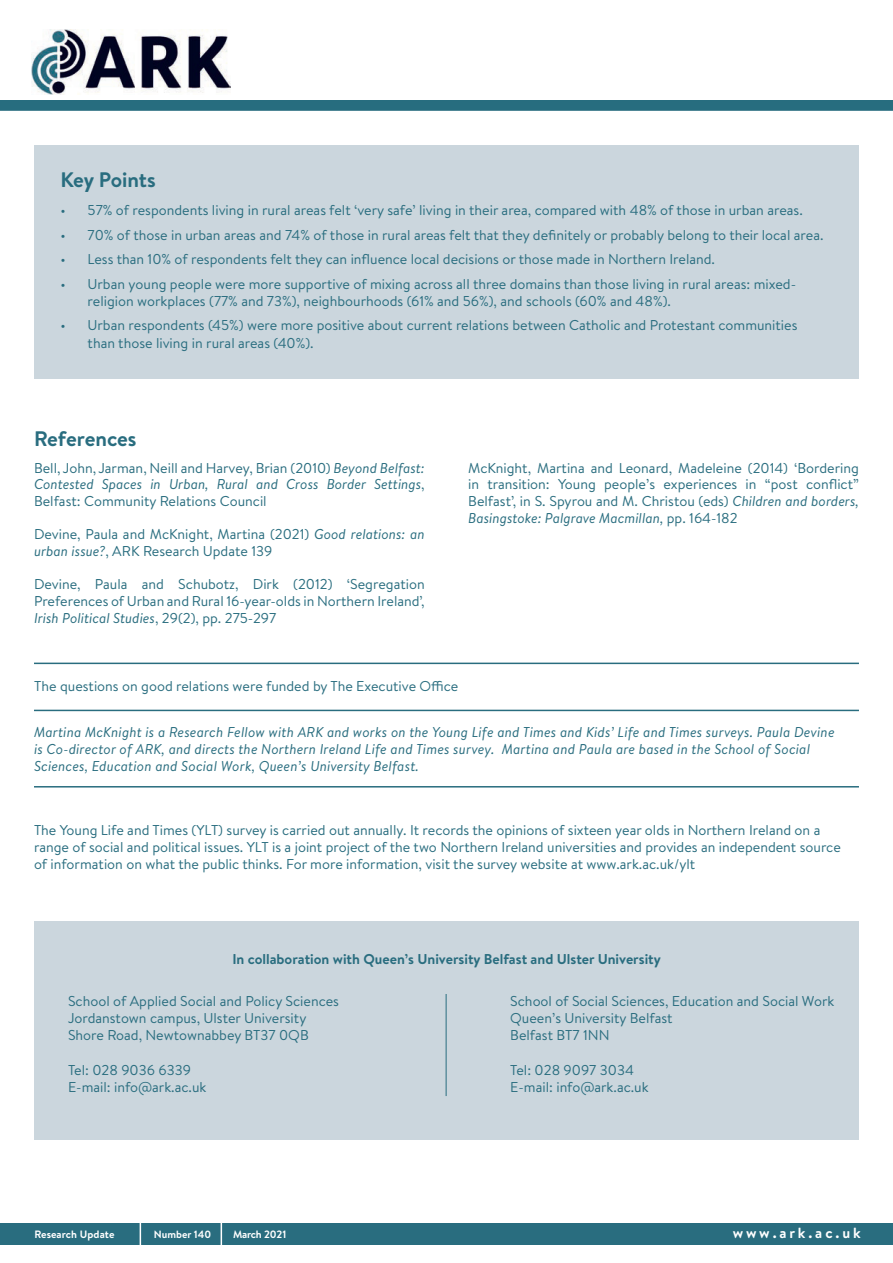
<style>
.page{position:relative;width:893px;height:1263px;background:#fff}
.page>*{position:absolute;margin:0;border:0;box-sizing:border-box;transform-origin:0 0}
.t1{font:700 21px "Brandon Text";color:#296d7f}
.t2{font:700 14.7px "Brandon Text";letter-spacing:.19em;color:#fff}
.t3{font:14.25px/17.1px "Brandon Text";color:#296d7f}
.t4{font:italic 14.25px/17.1px "Brandon Text";letter-spacing:.01em;color:#296d7f}
.t5{font:700 14.25px "Brandon Text";color:#296d7f}
.t6{font:700 10.65px "Brandon Text";color:#fff}
.t7{font:700 10.65px "Brandon Text";letter-spacing:-.02em;color:#fff}
.t8{font:700 10.5px "Brandon Text";color:#fff}
.s1{font-style:italic}
</style>
<div class="page">
<img style="left:32px;top:29px;width:199px;height:65px">
<div style="left:0;top:100px;width:893px;height:11px;background:#276d7f"></div>
<div style="left:34px;top:145px;width:825px;height:233px;background:#cbd6dd"></div>
<hr style="left:34px;top:710px;width:825px;height:1px;background:#296d7f">
<hr style="left:34px;top:786px;width:825px;height:1px;background:#296d7f">
<hr style="left:34px;top:663px;width:825px;height:1px;background:#296d7f">
<div style="left:0;top:1224px;width:893px;height:21px;background:#296d7f"></div>
<hr style="left:221px;top:1222px;width:1px;height:31px;background:#fff">
<hr style="left:140px;top:1222px;width:1px;height:31px;background:#fff">
<div style="left:34px;top:921px;width:825px;height:218px;background:#cbd6dd"></div>
<hr style="left:446px;top:994px;width:1px;height:102px;background:#296d7f">
<h1 class="t1" style="left:61px;top:165px;width:97px">Key Points</h1>
<p class="t3" style="left:61px;top:201px;width:744px">• 57% of respondents living in rural areas felt ‘very safe’ living in their area, compared with 48% of those in urban areas.</p>
<p class="t3" style="left:61px;top:226px;width:764px">• 70% of those in urban areas and 74% of those in rural areas felt that they definitely or probably belong to their local area.</p>
<p class="t3" style="left:61px;top:250px;width:656px">• Less than 10% of respondents felt they can influence local decisions or those made in Northern Ireland.</p>
<p class="t3" style="left:88px;top:275px;width:710px;text-indent:-27px">• Urban young people were more supportive of mixing across all three domains than those living in rural areas: mixed&shy;religion workplaces (77% and 73%), neighbourhoods (61% and 56%), and schools (60% and 48%).</p>
<p class="t3" style="left:88px;top:316px;width:711px;text-indent:-27px">• Urban respondents (45%) were more positive about current relations between Catholic and Protestant communities than those living in rural areas (40%).</p>
<h1 class="t1" style="left:34px;top:424px;width:104px">References</h1>
<p class="t3" style="left:34px;top:459px;width:392px;line-height:16.6px;text-align:justify">Bell, John, Jarman, Neill and Harvey, Brian (2010) <span class="s1">Beyond Belfast:<br>Contested Spaces in Urban, Rural and Cross Border Settings</span>, Belfast: Community Relations Council</p>
<p class="t3" style="left:34px;top:525px;width:392px;line-height:16.6px">Devine, Paula and McKnight, Martina (2021) <span class="s1">Good relations: an urban issue?</span>, ARK Research Update 139</p>
<p class="t3" style="left:34px;top:575px;width:392px;line-height:16.6px;text-align:justify">Devine, Paula and Schubotz, Dirk (2012) ‘Segregation Preferences of Urban and Rural 16-year-olds in Northern Ireland’, <span class="s1">Irish Political Studies</span>, 29(2), pp. 275-297</p>
<p class="t3" style="left:468px;top:459px;width:392px;line-height:16.6px;text-align:justify">McKnight, Martina and Leonard, Madeleine (2014) ‘Bordering in transition: Young people’s experiences in “post conflict” Belfast’, in S. Spyrou and M. Christou (eds) <span class="s1">Children and borders, Basingstoke: Palgrave Macmillan,</span> pp. 164-182</p>
<p class="t3" style="left:34px;top:677px;width:426px">The questions on good relations were funded by The Executive Office</p>
<p class="t4" style="left:34px;top:723px;width:802px">Martina McKnight is a Research Fellow with ARK and works on the Young Life and Times and Kids’ Life and Times surveys. Paula Devine is Co-director of ARK, and directs the Northern Ireland Life and Times survey. Martina and Paula are based in the School of Social<br>Sciences, Education and Social Work, Queen’s University Belfast.</p>
<p class="t3" style="left:34px;top:821px;width:808px">The Young Life and Times (YLT) survey is carried out annually. It records the opinions of sixteen year olds in Northern Ireland on a range of social and political issues. YLT is a joint project of the two Northern Ireland universities and provides an independent source of information on what the public thinks. For more information, visit the survey website at www.ark.ac.uk/ylt</p>
<p class="t5" style="left:232px;top:949px;width:430px">In collaboration with Queen’s University Belfast and Ulster University</p>
<p class="t3" style="left:68px;top:992px;width:272px">School of Applied Social and Policy Sciences<br>Jordanstown campus, Ulster University<br>Shore Road, Newtownabbey BT37 0QB</p>
<p class="t3" style="left:68px;top:1060px;width:140px">Tel: 028 9036 6339<br>E-mail: info@ark.ac.uk</p>
<p class="t3" style="left:510px;top:992px;width:326px">School of Social Sciences, Education and Social Work<br>Queen’s University Belfast<br>Belfast BT7 1NN</p>
<p class="t3" style="left:510px;top:1060px;width:140px">Tel: 028 9097 3034<br>E-mail: info@ark.ac.uk</p>
<p class="t6" style="left:34px;top:1227px;width:82px">Research Update</p>
<p class="t8" style="left:154px;top:1227px;width:59px">Number 140</p>
<p class="t7" style="left:233px;top:1227px;width:55px">March 2021</p>
<p class="t2" style="left:733px;top:1223px;width:129px">www.ark.ac.uk</p>
</div>
